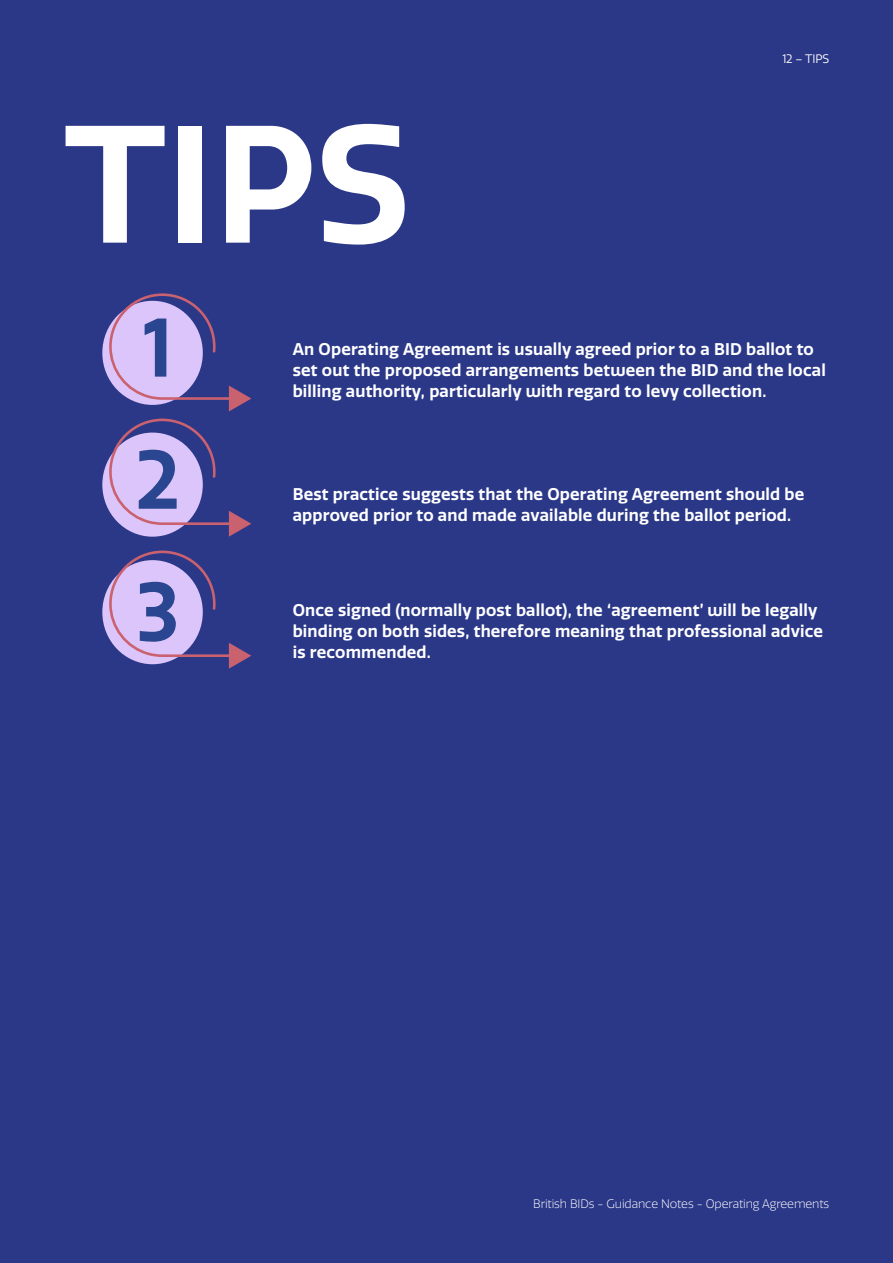
<style>
.page{position:relative;width:893px;height:1263px;background:#2b3888}
.page>*{position:absolute;margin:0;border:0;box-sizing:border-box;transform-origin:0 0}
.t1{font:600 162.3px "Quatro";color:#fff}
.t2{font:600 80.7px/132px "Quatro";color:#2a4690;text-align:justify}
.t3{font:600 16.5px/21px "Quatro";letter-spacing:.01em;color:#fff}
.t4{font:300 12px "Quatro";letter-spacing:-.01em;color:#fff}
.t5{font:12px "Quatro";letter-spacing:-.01em;color:#fff}
.s1{font-weight:900;color:#2c3989}
</style>
<div class="page">
<div style="left:102px;top:301px;width:101px;height:104px;background:#dcc5fb;border-radius:50%"></div>
<div style="left:102px;top:433px;width:101px;height:104px;background:#dcc5fb;border-radius:50%"></div>
<div style="left:102px;top:560px;width:101px;height:104px;background:#dcc5fb;border-radius:50%"></div>
<svg style="left:109px;top:293px;width:142px;height:118px"></svg>
<svg style="left:109px;top:419px;width:142px;height:118px"></svg>
<svg style="left:109px;top:551px;width:142px;height:118px"></svg>
<h1 class="t1" style="left:64px;top:90px;width:348px">TIPS</h1>
<p class="t5" style="left:782px;top:52px;width:48px">12 – TIPS</p>
<h2 class="t2" style="left:135px;top:283px;width:46px">1<br>2<br>3</h2>
<p class="t3" style="left:293px;top:339px;width:535px;text-indent:-27px"><span class="s1">1.</span> An Operating Agreement is usually agreed prior to a BID ballot to set out the proposed arrangements between the BID and the local billing authority, particularly with regard to levy collection.</p>
<p class="t3" style="left:293px;top:484px;width:513px;text-indent:-27px"><span class="s1">1.</span> Best practice suggests that the Operating Agreement should be approved prior to and made available during the ballot period.</p>
<p class="t3" style="left:293px;top:599px;width:532px;text-indent:-27px"><span class="s1">1.</span> Once signed (normally post ballot), the ‘agreement’ will be legally binding on both sides, therefore meaning that professional advice is recommended.</p>
<p class="t4" style="left:533px;top:1197px;width:297px">British BIDs - Guidance Notes - Operating Agreements</p>
</div>
